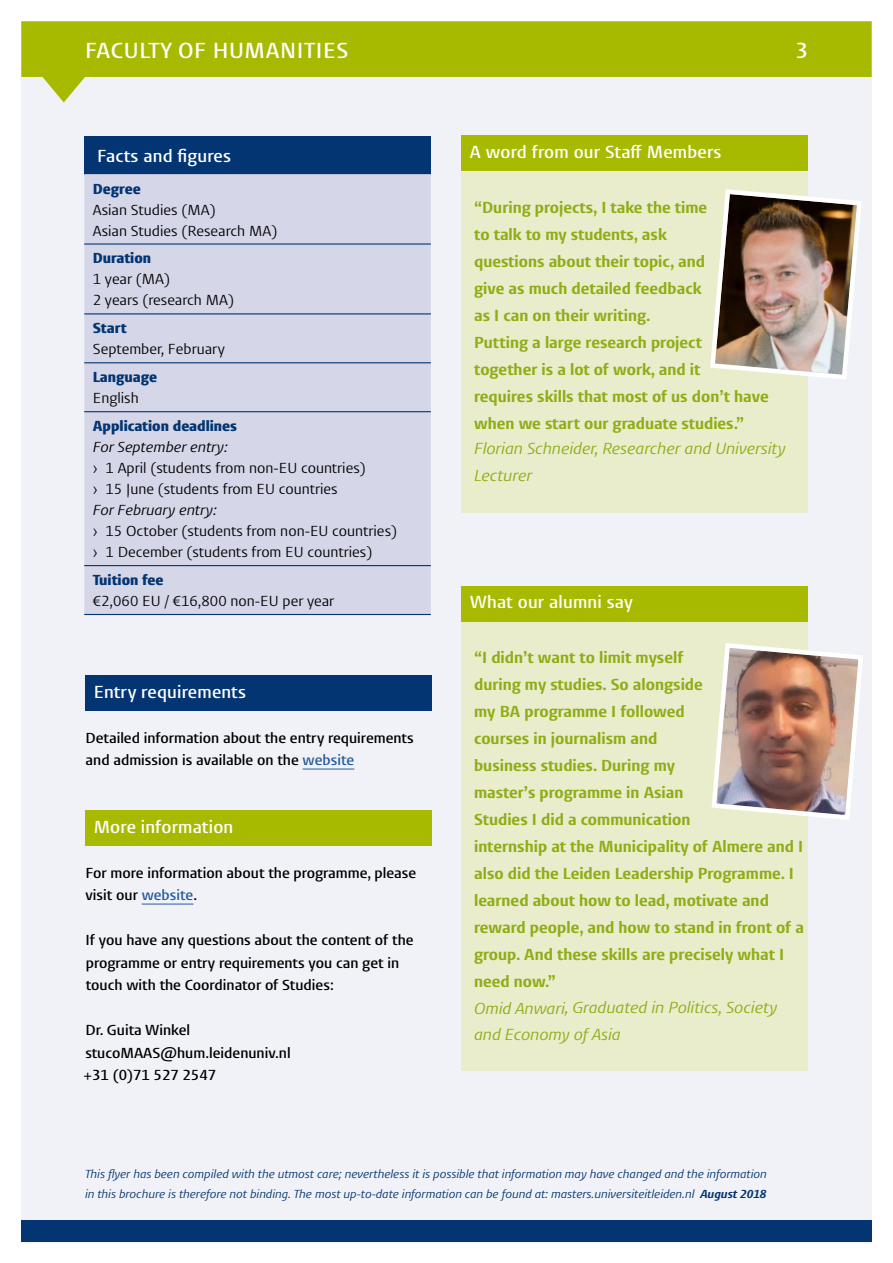
<style>
.page{position:relative;width:893px;height:1263px;background:#fff}
.page>*{position:absolute;margin:0;border:0;box-sizing:border-box;transform-origin:0 0}
.t1{font:600 22.5px "Vestula";letter-spacing:.025em;color:#fff}
.t2{font:600 18px "Vestula";letter-spacing:.01em;color:#fff}
.t3{font:300 16.5px/27px "Vestula";color:#8ead16}
.t4{font:italic 16.5px/27px "Vestula";color:#8ead16}
.t5{font:600 15px/22.5px "Vestula";color:#000}
.t6{font:15px/21px "Vestula";color:#000}
.t7{font:900 15px "Vestula";color:#033572}
.t8{font:italic 15px "Vestula";color:#000}
.t9{font:italic 12px/19.5px "Vestula";color:#033572}
.s1{color:#275b9b}
.s2{font-weight:300}
</style>
<div class="page">
<div style="left:21px;top:77px;width:851px;height:1165px;background:#f1f2f8"></div>
<svg style="left:21px;top:21px;width:851px;height:81px;fill:#a8ba00"></svg>
<div style="left:21px;top:1220px;width:851px;height:22px;background:#033572"></div>
<div style="left:85px;top:675px;width:347px;height:36px;background:#033572"></div>
<hr style="left:303px;top:769px;width:51px;height:1px;background:#275b9b">
<div style="left:85px;top:810px;width:347px;height:36px;background:#a8ba00"></div>
<hr style="left:142px;top:904px;width:51px;height:1px;background:#275b9b">
<div style="left:461px;top:136px;width:347px;height:35px;background:#a8ba00"></div>
<div style="left:461px;top:173px;width:347px;height:340px;background:#e9edcb"></div>
<img style="left:710px;top:189px;width:151px;height:190px">
<div style="left:461px;top:586px;width:347px;height:35px;background:#a8ba00"></div>
<div style="left:461px;top:623px;width:347px;height:448px;background:#e9edcb"></div>
<img style="left:711px;top:643px;width:152px;height:177px">
<div style="left:84px;top:136px;width:347px;height:38px;background:#033572"></div>
<div style="left:84px;top:174px;width:347px;height:440px;background:#d5d7e9"></div>
<hr style="left:84px;top:362px;width:347px;height:1px;background:#033572">
<hr style="left:84px;top:411px;width:347px;height:1px;background:#033572">
<hr style="left:84px;top:565px;width:347px;height:1px;background:#033572">
<hr style="left:84px;top:243px;width:347px;height:2px;background:#033572">
<hr style="left:84px;top:313px;width:347px;height:1px;background:#033572">
<hr style="left:84px;top:614px;width:347px;height:1px;background:#033572">
<h1 class="t1" style="left:85px;top:36px;width:265px">FACULTY OF HUMANITIES</h1>
<h1 class="t1" style="left:795px;top:36px;width:14px">3</h1>
<p class="t2" style="left:97px;top:144px;width:136px">Facts and figures</p>
<p class="t7" style="left:93px;top:179px;width:49px">Degree</p>
<p class="t6" style="left:93px;top:199px;width:186px">Asian Studies (MA)<br>Asian Studies (Research MA)</p>
<p class="t7" style="left:93px;top:249px;width:60px">Duration</p>
<p class="t6" style="left:93px;top:269px;width:143px">1 year (MA)<br>2 years (research MA)</p>
<p class="t7" style="left:93px;top:319px;width:36px">Start</p>
<p class="t6" style="left:93px;top:339px;width:133px">September, February</p>
<p class="t7" style="left:93px;top:368px;width:66px">Language</p>
<p class="t6" style="left:93px;top:388px;width:47px">English</p>
<p class="t7" style="left:93px;top:417px;width:146px">Application deadlines</p>
<p class="t8" style="left:93px;top:438px;width:136px">For September entry:</p>
<p class="t6" style="left:93px;top:458px;width:275px">› 1 April (students from non-EU countries) › 15 June (students from EU countries</p>
<p class="t8" style="left:93px;top:501px;width:125px">For February entry:</p>
<p class="t6" style="left:93px;top:521px;width:306px">› 15 October (students from non-EU countries) › 1 December (students from EU countries)</p>
<p class="t7" style="left:93px;top:571px;width:72px">Tuition fee</p>
<p class="t6" style="left:93px;top:591px;width:243px">€2,060 EU / €16,800 non-EU per year</p>
<p class="t2" style="left:94px;top:680px;width:154px">Entry requirements</p>
<p class="t5" style="left:85px;top:726px;width:330px">Detailed information about the entry requirements and admission is available on the <span class="s1">website</span></p>
<p class="t2" style="left:94px;top:815px;width:141px">More information</p>
<p class="t5" style="left:85px;top:861px;width:332px">For more information about the programme, please visit our <span class="s1">website</span>.</p>
<p class="t5" style="left:85px;top:929px;width:330px">If you have any questions about the content of the programme or entry requirements you can get in touch with the Coordinator of Studies:</p>
<p class="t5" style="left:83px;top:1019px;width:209px">Dr. Guita Winkel stucoMAAS@hum.leidenuniv.nl +31 (0)71 527 2547</p>
<p class="t2" style="left:470px;top:140px;width:253px">A word from our Staff Members</p>
<p class="t3" style="left:474px;top:194px;width:296px">“During projects, I take the time<br>to talk to my students, ask<br>questions about their topic, and<br>give as much detailed feedback<br>as I can on their writing.<br>Putting a large research project together is a lot of work, and it<br>requires skills that most of us don’t have when we start our graduate studies.”</p>
<p class="t4" style="left:474px;top:436px;width:313px">Florian Schneider, Researcher and University<br>Lecturer</p>
<p class="t2" style="left:470px;top:590px;width:165px">What our alumni say</p>
<p class="t3" style="left:474px;top:644px;width:331px">“I didn’t want to limit myself<br>during my studies. So alongside<br>my BA programme I followed<br>courses in journalism and<br>business studies. During my<br>master’s programme in Asian<br>Studies I did a communication<br>internship at the Municipality of Almere and I also did the Leiden Leadership Programme. I learned about how to lead, motivate and reward people, and how to stand in front of a group. And these skills are precisely what I need now.”</p>
<p class="t4" style="left:474px;top:994px;width:305px">Omid Anwari, Graduated in Politics, Society and Economy of Asia</p>
<p class="t9" style="left:85px;top:1164px;width:683px">This flyer has been compiled with the utmost care; nevertheless it is possible that information may have changed and the information in this brochure is therefore not binding. The most up-to-date information can be found at: masters.universiteitleiden.nl <span class="s2">August 2018</span></p>
</div>
